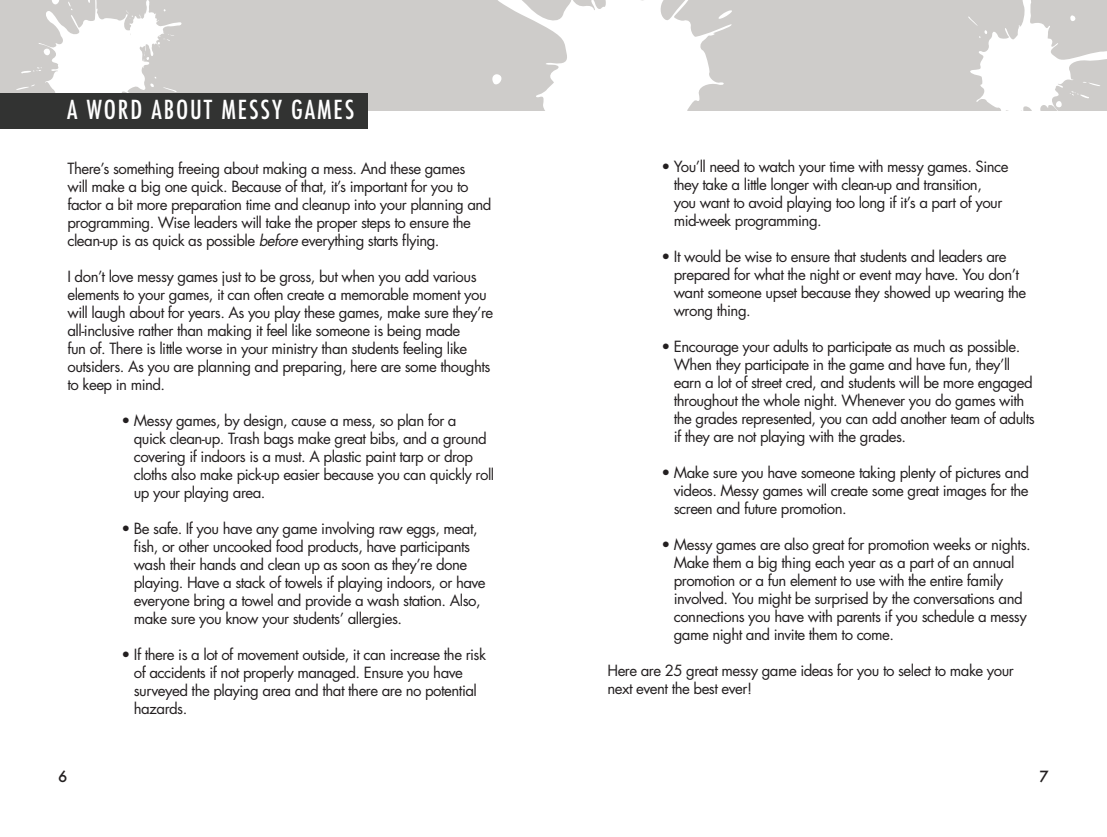
<style>
.page{position:relative;width:1107px;height:837px;background:#fff}
.page>*{position:absolute;margin:0;border:0;box-sizing:border-box;transform-origin:0 0}
.t1{font:500 condensed 25.5px "Futura";letter-spacing:.075em;color:#fff}
.t2{font:15px/18px "Futura Std";letter-spacing:-.035em;color:#231f20}
.t3{font:500 15px "Futura";color:#231f20}
.s1{font-style:italic}
</style>
<div class="page">
<div style="left:0;top:0;width:1107px;height:111px;background:#ceccca"></div>
<svg style="left:492px;top:0;width:240px;height:111px;fill:#fff"></svg>
<svg style="left:968px;top:0;width:139px;height:111px"></svg>
<svg style="left:11px;top:0;width:172px;height:129px"></svg>
<div style="left:0;top:93px;width:368px;height:35px;background:#323332"></div>
<h1 class="t1" style="left:67px;top:94px;width:289px">A WORD ABOUT MESSY GAMES</h1>
<p class="t2" style="left:68px;top:159px;width:426px">There’s something freeing about making a mess. And these games<br>will make a big one quick. Because of that, it’s important for you to factor a bit more preparation time and cleanup into your planning and programming. Wise leaders will take the proper steps to ensure the clean-up is as quick as possible <span class="s1">before</span>everything starts flying.</p>
<p class="t2" style="left:68px;top:267px;width:427px">I don’t love messy games just to be gross, but when you add various elements to your games, it can often create a memorable moment you will laugh about for years. As you play these games, make sure they’re all-inclusive rather than making it feel like someone is being made<br>fun of. There is little worse in your ministry than students feeling like outsiders. As you are planning and preparing, here are some thoughts to keep in mind.</p>
<p class="t2" style="left:134px;top:411px;width:362px;text-indent:-12px">• Messy games, by design, cause a mess, so plan for a<br>quick clean-up. Trash bags make great bibs, and a ground covering if indoors is a must. A plastic paint tarp or drop cloths also make pick-up easier because you can quickly roll up your playing area.</p>
<p class="t2" style="left:134px;top:519px;width:353px;text-indent:-12px">• Be safe. If you have any game involving raw eggs, meat, fish, or other uncooked food products, have participants wash their hands and clean up as soon as they’re done playing. Have a stack of towels if playing indoors, or have everyone bring a towel and provide a wash station. Also, make sure you know your students’ allergies.</p>
<p class="t2" style="left:134px;top:645px;width:354px;text-indent:-12px">• If there is a lot of movement outside, it can increase the risk of accidents if not properly managed. Ensure you have surveyed the playing area and that there are no potential hazards.</p>
<p class="t2" style="left:674px;top:158px;width:336px;text-indent:-12px">• You’ll need to watch your time with messy games. Since they take a little longer with clean-up and transition,<br>you want to avoid playing too long if it’s a part of your mid-week programming.</p>
<p class="t2" style="left:674px;top:248px;width:354px;text-indent:-12px">• It would be wise to ensure that students and leaders are prepared for what the night or event may have. You don’t want someone upset because they showed up wearing the wrong thing.</p>
<p class="t2" style="left:674px;top:338px;width:363px;text-indent:-12px">• Encourage your adults to participate as much as possible.<br>When they participate in the game and have fun, they’ll earn a lot of street cred, and students will be more engaged throughout the whole night. Whenever you do games with the grades represented, you can add another team of adults if they are not playing with the grades.</p>
<p class="t2" style="left:674px;top:464px;width:357px;text-align:justify;text-indent:-12px">• Make sure you have someone taking plenty of pictures and videos. Messy games will create some great images for the screen and future promotion.</p>
<p class="t2" style="left:674px;top:536px;width:359px;text-indent:-12px">• Messy games are also great for promotion weeks or nights.<br>Make them a big thing each year as a part of an annual promotion or a fun element to use with the entire family involved. You might be surprised by the conversations and connections you have with parents if you schedule a messy game night and invite them to come.</p>
<p class="t2" style="left:608px;top:662px;width:408px">Here are 25 great messy game ideas for you to select to make your next event the best ever!</p>
<p class="t3" style="left:58px;top:766px;width:11px">6</p>
<p class="t3" style="left:1040px;top:766px;width:11px">7</p>
</div>
